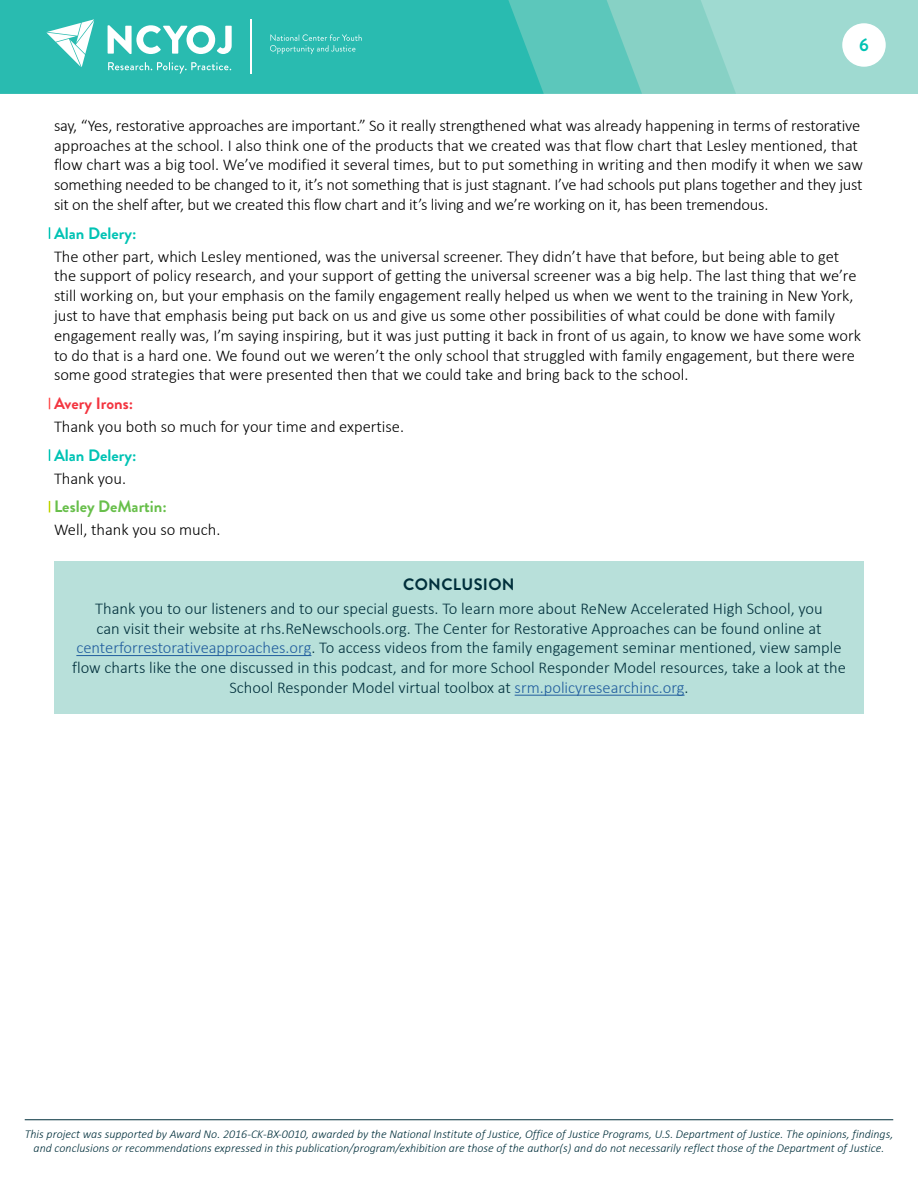
<style>
.page{position:relative;width:918px;height:1188px;background:#fff}
.page>*{position:absolute;margin:0;border:0;box-sizing:border-box;transform-origin:0 0}
.t1{font:700 18px "Brandon Grotesque";color:#00c3b4}
.t2{font:300 16.5px/19.8px "Calibri";color:#000}
.summary_center{font:300 16.5px/19.8px "Calibri";color:#002f3b;text-align:center}
.Speaker_2{font:700 16.5px "Brandon Grotesque";color:#00c3b4}
.Speaker_3{font:700 16.5px "Brandon Grotesque";color:#68bf4b}
.Speaker_1{font:700 16.5px "Brandon Grotesque";color:#f33540}
.closing{font:700 16.5px "Brandon Grotesque";letter-spacing:.02em;color:#002f3b}
.t3{font:italic 300 12px/14.4px "Calibri";color:#002f3b;text-align:center}
.s1{color:#215e9e}
</style>
<div class="page">
<hr style="left:25px;top:1119px;width:868px;height:1px;background:#002f3b">
<div style="left:0;top:0;width:918px;height:94px;background:#9fdad1"></div>
<svg style="left:642px;top:0;width:94px;height:94px;fill:#87d1c5"></svg>
<svg style="left:544px;top:0;width:98px;height:94px;background:#63c8bc"></svg>
<div style="left:0;top:0;width:544px;height:94px;background:#29bbb0"></div>
<div style="left:842px;top:23px;width:44px;height:44px;background:#fff;border-radius:50%"></div>
<svg style="left:270px;top:34px;width:92px;height:20px;background:#44c3ba"></svg>
<hr style="left:250px;top:20px;width:2px;height:54px;background:#fff">
<svg style="left:46px;top:19px;width:48px;height:48px;background:#81d7d0"></svg>
<svg style="left:108px;top:62px;width:123px;height:12px"></svg>
<svg style="left:108px;top:25px;width:124px;height:29px;background:#8ddad4"></svg>
<svg style="left:49px;top:227px;width:1px;height:12px"></svg>
<svg style="left:49px;top:449px;width:1px;height:12px"></svg>
<div style="left:54px;top:562px;width:810px;height:49px;background:#b8e0da"></div>
<div style="left:54px;top:590px;width:810px;height:124px;background:#b8e0da"></div>
<hr style="left:76px;top:655px;width:235px;height:1px;background:#215e9e">
<hr style="left:515px;top:695px;width:170px;height:1px;background:#215e9e">
<p class="t1" style="left:859px;top:33px;width:11px">6</p>
<p class="t2" style="left:54px;top:115px;width:811px">say, “Yes, restorative approaches are important.” So it really strengthened what was already happening in terms of restorative approaches at the school. I also think one of the products that we created was that flow chart that Lesley mentioned, that flow chart was a big tool. We’ve modified it several times, but to put something in writing and then modify it when we saw something needed to be changed to it, it’s not something that is just stagnant. I’ve had schools put plans together and they just sit on the shelf after, but we created this flow chart and it’s living and we’re working on it, has been tremendous.</p>
<p class="Speaker_2" style="left:54px;top:222px;width:84px">Alan Delery:</p>
<p class="t2" style="left:54px;top:246px;width:809px">The other part, which Lesley mentioned, was the universal screener. They didn’t have that before, but being able to get the support of policy research, and your support of getting the universal screener was a big help. The last thing that we’re still working on, but your emphasis on the family engagement really helped us when we went to the training in New York, just to have that emphasis being put back on us and give us some other possibilities of what could be done with family engagement really was, I’m saying inspiring, but it was just putting it back in front of us again, to know we have some work to do that is a hard one. We found out we weren’t the only school that struggled with family engagement, but there were some good strategies that were presented then that we could take and bring back to the school.</p>
<p class="Speaker_1" style="left:54px;top:392px;width:81px">Avery Irons:</p>
<p class="t2" style="left:54px;top:417px;width:352px">Thank you both so much for your time and expertise.</p>
<p class="Speaker_2" style="left:54px;top:444px;width:84px">Alan Delery:</p>
<p class="t2" style="left:54px;top:468px;width:74px">Thank you.</p>
<p class="Speaker_3" style="left:54px;top:495px;width:114px">Lesley DeMartin:</p>
<p class="t2" style="left:54px;top:520px;width:168px">Well, thank you so much.</p>
<p class="closing" style="left:403px;top:572px;width:113px">CONCLUSION</p>
<p class="summary_center" style="left:72px;top:598px;width:775px">Thank you to our listeners and to our special guests. To learn more about ReNew Accelerated High School, you<br>can visit their website at rhs.ReNewschools.org. The Center for Restorative Approaches can be found online at <span class="s1">centerforrestorativeapproaches.org</span>. To access videos from the family engagement seminar mentioned, view sample flow charts like the one discussed in this podcast, and for more School Responder Model resources, take a look at the School Responder Model virtual toolbox at <span class="s1">srm.policyresearchinc.org</span>.</p>
<p class="t3" style="left:25px;top:1126px;width:870px">This project was supported by Award No. 2016-CK-BX-0010, awarded by the National Institute of Justice, Office of Justice Programs, U.S. Department of Justice. The opinions, findings, and conclusions or recommendations expressed in this publication/program/exhibition are those of the author(s) and do not necessarily reflect those of the Department of Justice.</p>
</div>
